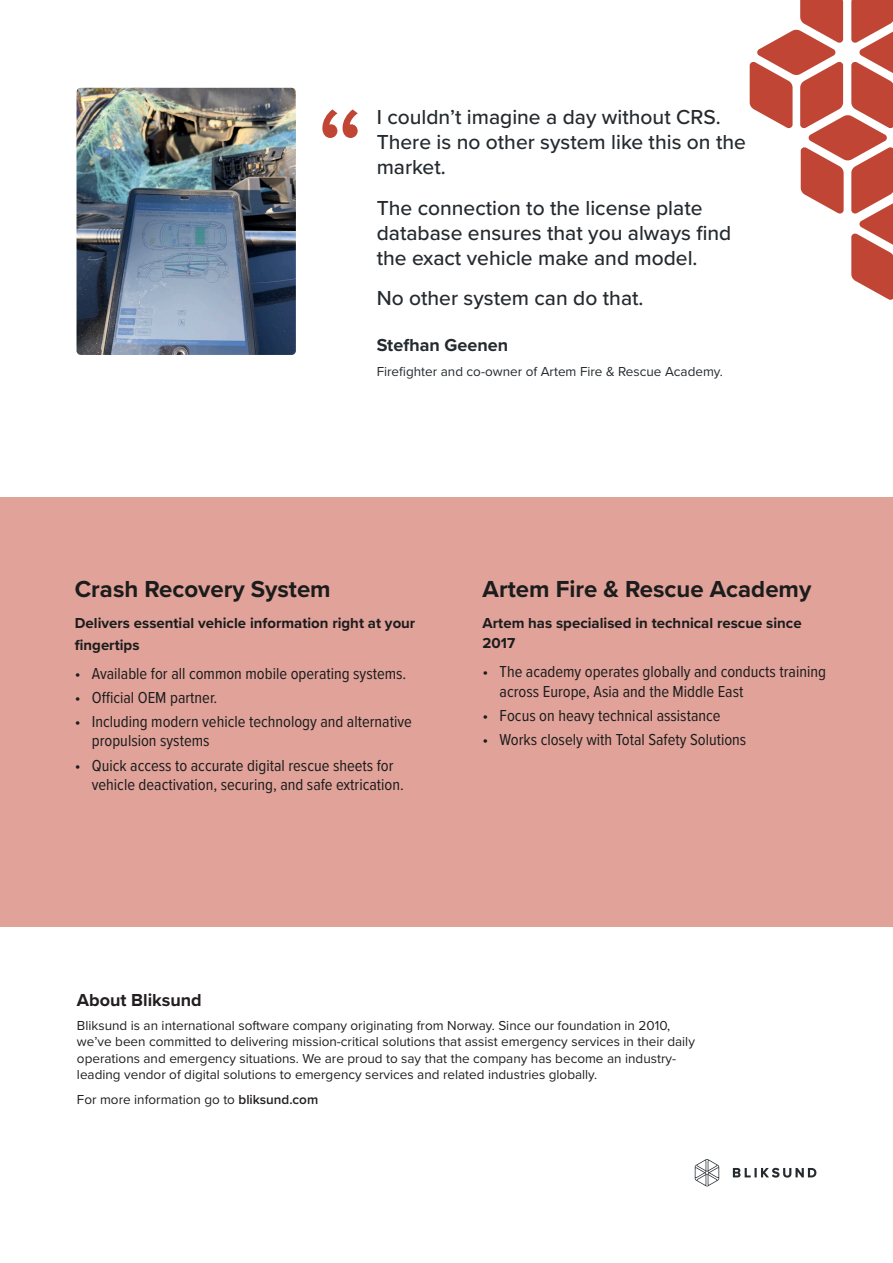
<style>
.page{position:relative;width:893px;height:1263px;background:#fff}
.page>*{position:absolute;margin:0;border:0;box-sizing:border-box;transform-origin:0 0}
.Sitiat{font:500 120px "Proxima Nova Cond";color:#c14534}
.t1{font:700 24px "Proxima Nova";color:#1b1c1c}
.Sitiat-2{font:500 21px/25.2px "Proxima Nova";color:#242a2e}
.Sitert_person_navn{font:700 18px "Proxima Nova";color:#242a2e}
.P1{font:700 18px "Proxima Nova";color:#231f20}
.t2{font:16.5px/19.8px "Proxima Nova Cond";color:#1b1c1c}
.Underoverskrifter{font:700 15px/21.6px "Proxima Nova";color:#1b1c1c}
.P1-2{font:13.5px/16.2px "Proxima Nova";color:#231f20}
.Sitert_person_tittel{font:13.5px "Proxima Nova";color:#242a2e}
.s1{font-weight:600}
</style>
<div class="page">
<div style="left:0;top:497px;width:893px;height:430px;background:#e0a299"></div>
<img style="left:77px;top:88px;width:219px;height:267px">
<svg style="left:733px;top:1168px;width:83px;height:9px"></svg>
<svg style="left:695px;top:1159px;width:24px;height:27px"></svg>
<svg style="left:750px;top:0;width:143px;height:300px"></svg>
<p class="Sitiat" style="left:316px;top:62px;width:50px">“</p>
<p class="Sitiat-2" style="left:377px;top:104px;width:371px">I couldn’t imagine a day without CRS.<br>There is no other system like this on the market.</p>
<p class="Sitiat-2" style="left:377px;top:194px;width:356px">The connection to the license plate database ensures that you always find the exact vehicle make and model.</p>
<p class="Sitiat-2" style="left:377px;top:285px;width:268px">No other system can do that.</p>
<p class="Sitert_person_navn" style="left:377px;top:332px;width:133px">Stefhan Geenen</p>
<p class="Sitert_person_tittel" style="left:377px;top:362px;width:348px">Firefighter and co-owner of Artem Fire &amp; Rescue Academy.</p>
<h2 class="t1" style="left:75px;top:571px;width:257px">Crash Recovery System</h2>
<p class="Underoverskrifter" style="left:75px;top:612px;width:342px">Delivers essential vehicle information right at your fingertips</p>
<p class="t2" style="left:75px;top:662px;width:333px">• Available for all common mobile operating systems.</p>
<p class="t2" style="left:75px;top:686px;width:144px">• Official OEM partner.</p>
<p class="t2" style="left:92px;top:710px;width:322px;text-indent:-17px">• Including modern vehicle technology and alternative propulsion systems</p>
<p class="t2" style="left:92px;top:754px;width:314px;text-indent:-17px">• Quick access to accurate digital rescue sheets for vehicle deactivation, securing, and safe extrication.</p>
<h2 class="t1" style="left:483px;top:571px;width:330px">Artem Fire &amp; Rescue Academy</h2>
<p class="Underoverskrifter" style="left:483px;top:613px;width:320px;line-height:19.8px">Artem has specialised in technical rescue since<br>2017</p>
<p class="t2" style="left:500px;top:661px;width:328px;text-indent:-17px">• The academy operates globally and conducts training across Europe, Asia and the Middle East</p>
<p class="t2" style="left:483px;top:704px;width:239px">• Focus on heavy technical assistance</p>
<p class="t2" style="left:483px;top:728px;width:265px">• Works closely with Total Safety Solutions</p>
<p class="P1" style="left:77px;top:986px;width:126px">About Bliksund</p>
<p class="P1-2" style="left:77px;top:1017px;width:619px">Bliksund is an international software company originating from Norway. Since our foundation in 2010, we’ve been committed to delivering mission-critical solutions that assist emergency services in their daily operations and emergency situations. We are proud to say that the company has become an industry&shy;leading vendor of digital solutions to emergency services and related industries globally.</p>
<p class="P1-2" style="left:77px;top:1090px;width:243px">For more information go to <span class="s1">bliksund.com</span></p>
</div>
